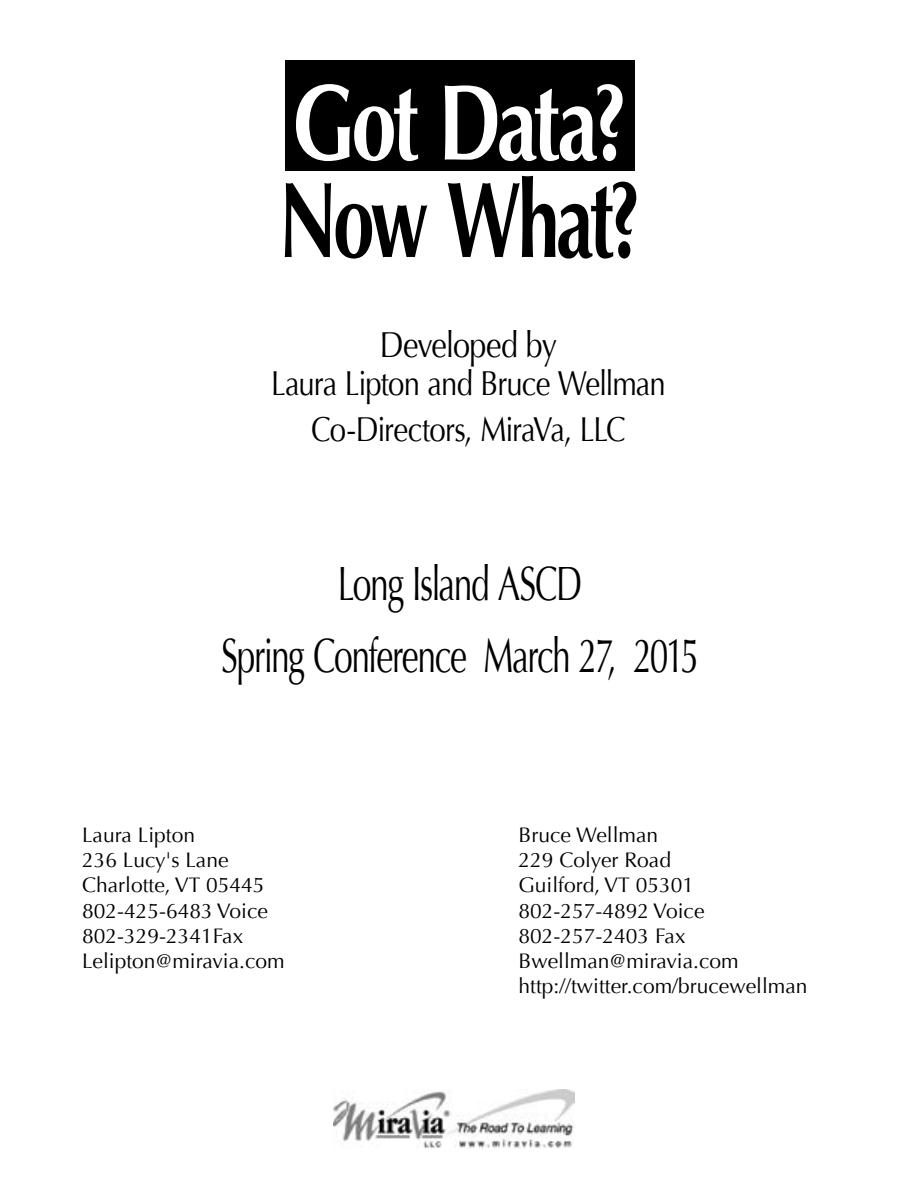
<style>
.page{position:relative;width:918px;height:1188px;background:#fff}
.page>*{position:absolute;margin:0;border:0;box-sizing:border-box;transform-origin:0 0}
.t1{font:700 108px "Optima";letter-spacing:-.05em;color:#fff;scale:.75 1}
.t2{font:700 108px "Optima";letter-spacing:-.05em;color:#000;scale:.69 1}
.t3{font:48px/72px "Optima";letter-spacing:-.045em;color:#000;text-align:center;scale:.7 1}
.t4{font:36px "Optima";letter-spacing:-.03em;color:#000;scale:.85 1}
.t5{font:34.5px/46.5px "Optima";letter-spacing:-.035em;color:#000;text-align:center;scale:.85 1}
.t6{font:21px/25.2px "Optima";color:#000}
</style>
<div class="page">
<div style="left:285px;top:60px;width:350px;height:110px;background:#000"></div>
<img style="left:334px;top:1090px;width:241px;height:58px">
<h1 class="t1" style="left:292px;top:60px;width:449px">Got Data?</h1>
<h1 class="t2" style="left:279px;top:157px;width:527px">Now What?</h1>
<h3 class="t4" style="left:380px;top:324px;width:210px">Developed by</h3>
<h3 class="t5" style="left:271px;top:360px;width:466px">Laura Lipton and Bruce Wellman<br>Co-Directors, MiraVa, LLC</h3>
<h2 class="t3" style="left:221px;top:548px;width:684px">Long Island ASCD<br>Spring Conference March 27, 2015</h2>
<p class="t6" style="left:82px;top:822px;width:204px">Laura Lipton<br>236 Lucy's Lane<br>Charlotte, VT 05445<br>802-425-6483 Voice<br>802-329-2341Fax<br>Lelipton@miravia.com</p>
<p class="t6" style="left:519px;top:822px;width:291px">Bruce Wellman<br>229 Colyer Road<br>Guilford, VT 05301<br>802-257-4892 Voice<br>802-257-2403 Fax<br>Bwellman@miravia.com http://twitter.com/brucewellman</p>
</div>
